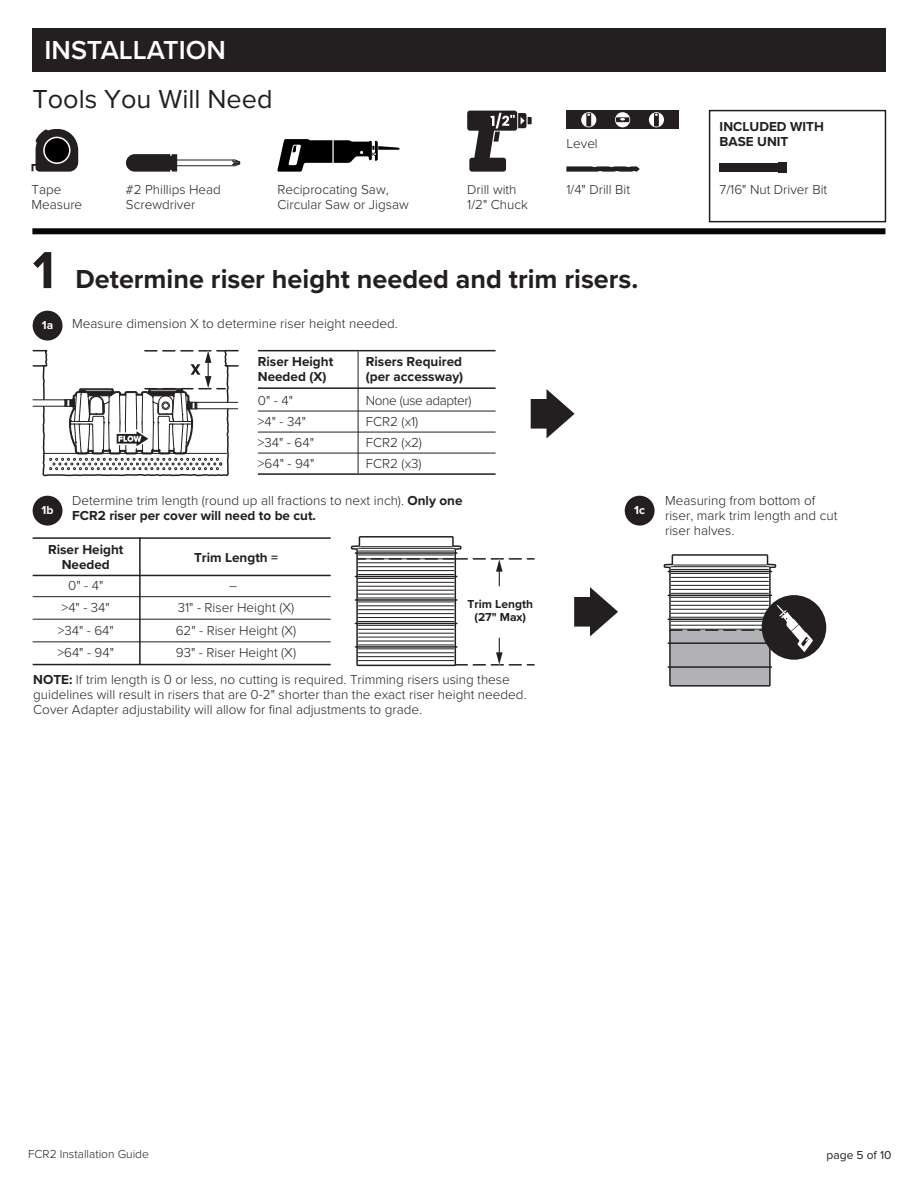
<style>
.page{position:relative;width:918px;height:1188px;background:#fff}
.page>*{position:absolute;margin:0;border:0;box-sizing:border-box;transform-origin:0 0}
.t1{font:700 27px "Proxima Nova";color:#231f20}
.t2{font:27px "Proxima Nova";color:#231f20}
.t3{font:600 27px "Proxima Nova";color:#fff}
.t4{font:300 13.5px/15px "Proxima Nova";color:#231f20}
.t5{font:700 13.5px/15px "Proxima Nova";color:#231f20;text-align:center}
.t6{font:300 13.5px "Proxima Nova";letter-spacing:-.025em;color:#231f20}
.t7{font:300 12px "Proxima Nova";color:#231f20}
.t8{font:700 12px/13.5px "Proxima Nova";color:#231f20;text-align:center}
.t9{font:12px "Proxima Nova";color:#231f20}
.t10{font:700 12px "Proxima Nova";color:#fff}
.s1{font-size:54px}
.s2{font-weight:700}
</style>
<div class="page">
<div style="left:32px;top:29px;width:853px;height:43px;background:#231f20"></div>
<div style="left:32px;top:228px;width:853px;height:6px;background:#050504"></div>
<svg style="left:531px;top:389px;width:44px;height:49px"></svg>
<svg style="left:574px;top:587px;width:44px;height:49px"></svg>
<div style="left:33px;top:496px;width:29px;height:30px;background:#231f20;border-radius:50%"></div>
<div style="left:33px;top:311px;width:29px;height:30px;background:#231f20;border-radius:50%"></div>
<svg style="left:32px;top:349px;width:207px;height:128px"></svg>
<svg style="left:32px;top:400px;width:33px;height:6px"></svg>
<div style="left:197px;top:402px;width:41px;height:7px;background:#fff;border:1px solid #231f20"></div>
<hr style="left:258px;top:387px;width:238px;height:2px;background:#231f20">
<hr style="left:258px;top:350px;width:238px;height:1px;background:#231f20">
<hr style="left:258px;top:411px;width:238px;height:1px;background:#231f20">
<hr style="left:258px;top:432px;width:238px;height:1px;background:#231f20">
<hr style="left:258px;top:453px;width:238px;height:1px;background:#231f20">
<hr style="left:258px;top:473px;width:238px;height:2px;background:#231f20">
<hr style="left:358px;top:351px;width:1px;height:122px;background:#231f20">
<svg style="left:351px;top:536px;width:183px;height:130px"></svg>
<div style="left:625px;top:496px;width:30px;height:30px;background:#231f20;border-radius:50%"></div>
<div style="left:762px;top:595px;width:64px;height:65px;background:#231f20;border-radius:50%"></div>
<svg style="left:664px;top:554px;width:149px;height:133px"></svg>
<hr style="left:33px;top:537px;width:298px;height:2px;background:#231f20">
<hr style="left:33px;top:575px;width:298px;height:1px;background:#231f20">
<hr style="left:33px;top:596px;width:298px;height:1px;background:#231f20">
<hr style="left:33px;top:619px;width:298px;height:1px;background:#231f20">
<hr style="left:33px;top:642px;width:298px;height:1px;background:#231f20">
<hr style="left:33px;top:664px;width:298px;height:1px;background:#231f20">
<hr style="left:139px;top:538px;width:2px;height:126px;background:#231f20">
<svg style="left:126px;top:154px;width:114px;height:18px"></svg>
<svg style="left:277px;top:139px;width:123px;height:33px"></svg>
<svg style="left:32px;top:129px;width:46px;height:43px"></svg>
<svg style="left:467px;top:111px;width:65px;height:61px"></svg>
<div style="left:720px;top:164px;width:62px;height:8px;background:#231f20"></div>
<div style="left:779px;top:163px;width:8px;height:10px;background:#231f20"></div>
<div style="left:709px;top:110px;width:177px;height:112px;border:2px solid #231f20"></div>
<svg style="left:566px;top:166px;width:74px;height:6px"></svg>
<div style="left:566px;top:111px;width:113px;height:18px;background:#231f20"></div>
<svg style="left:615px;top:112px;width:15px;height:15px"></svg>
<svg style="left:616px;top:117px;width:13px;height:5px"></svg>
<div style="left:649px;top:112px;width:15px;height:15px;background:#fff;border-radius:50%"></div>
<svg style="left:654px;top:113px;width:5px;height:14px"></svg>
<svg style="left:581px;top:112px;width:15px;height:15px"></svg>
<svg style="left:586px;top:113px;width:5px;height:14px"></svg>
<h1 class="t3" style="left:45px;top:30px;width:183px">INSTALLATION</h1>
<h1 class="t2" style="left:32px;top:78px;width:242px">Tools You Will Need</h1>
<p class="t4" style="left:566px;top:135px;width:33px">Level</p>
<p class="t4" style="left:32px;top:182px;width:52px">Tape<br>Measure</p>
<p class="t4" style="left:277px;top:182px;width:133px">Reciprocating Saw,<br>Circular Saw or Jigsaw</p>
<p class="t4" style="left:467px;top:182px;width:62px">Drill with<br>1/2" Chuck</p>
<p class="t4" style="left:566px;top:182px;width:65px">1/4" Drill Bit</p>
<p class="t4" style="left:126px;top:182px;width:96px">#2 Phillips Head<br>Screwdriver</p>
<h1 class="t1" style="left:33px;top:259px;width:607px"><span class="s1">1</span> Determine riser height needed and trim risers.</h1>
<p class="t10" style="left:42px;top:316px;width:13px">1a</p>
<p class="t4" style="left:72px;top:315px;width:327px">Measure dimension X to determine riser height needed.</p>
<p class="t5" style="left:258px;top:353px;width:77px">Riser Height</p>
<p class="t5" style="left:366px;top:353px;width:98px">Risers Required</p>
<p class="t5" style="left:258px;top:368px;width:70px">Needed (X)</p>
<p class="t5" style="left:366px;top:368px;width:99px">(per accessway)</p>
<p class="t4" style="left:258px;top:392px;width:37px">0" - 4"</p>
<p class="t6" style="left:366px;top:390px;width:107px">None (use adapter)</p>
<p class="t4" style="left:258px;top:413px;width:50px">&gt;4" - 34"</p>
<p class="t4" style="left:366px;top:413px;width:54px">FCR2 (x1)</p>
<p class="t4" style="left:258px;top:434px;width:58px">&gt;34" - 64"</p>
<p class="t4" style="left:366px;top:434px;width:58px">FCR2 (x2)</p>
<p class="t4" style="left:258px;top:455px;width:58px">&gt;64" - 94"</p>
<p class="t4" style="left:366px;top:455px;width:57px">FCR2 (x3)</p>
<p class="t10" style="left:42px;top:501px;width:13px">1b</p>
<p class="t4" style="left:72px;top:492px;width:392px">Determine trim length (round up all fractions to next inch). <span class="s2">Only one<br>FCR2 riser per cover will need to be cut.</span></p>
<p class="t5" style="left:48px;top:542px;width:77px">Riser Height<br>Needed</p>
<p class="t5" style="left:194px;top:550px;width:85px">Trim Length =</p>
<p class="t4" style="left:62px;top:599px;width:50px">&gt;4" - 34"</p>
<p class="t4" style="left:68px;top:577px;width:37px">0" - 4"</p>
<p class="t4" style="left:58px;top:622px;width:58px">&gt;34" - 64"</p>
<p class="t4" style="left:176px;top:574px;width:122px;line-height:22.2px;text-align:center">–<br>31" - Riser Height (X)<br>62" - Riser Height (X)</p>
<p class="t4" style="left:57px;top:644px;width:58px">&gt;64" - 94"</p>
<p class="t4" style="left:176px;top:644px;width:122px">93" - Riser Height (X)</p>
<p class="t8" style="left:468px;top:597px;width:67px">Trim Length (27" Max)</p>
<p class="t4" style="left:33px;top:672px;width:495px"><span class="s2">NOTE:</span> If trim length is 0 or less, no cutting is required. Trimming risers using these guidelines will result in risers that are 0-2" shorter than the exact riser height needed.<br>Cover Adapter adjustability will allow for final adjustments to grade.</p>
<p class="t10" style="left:634px;top:501px;width:12px">1c</p>
<p class="t5" style="left:720px;top:118px;width:106px;text-align:left">INCLUDED WITH<br>BASE UNIT</p>
<p class="t4" style="left:720px;top:182px;width:109px">7/16" Nut Driver Bit</p>
<p class="t4" style="left:665px;top:492px;width:174px">Measuring from bottom of riser, mark trim length and cut riser halves.</p>
<p class="t7" style="left:28px;top:1145px;width:122px">FCR2 Installation Guide</p>
<p class="t9" style="left:827px;top:1147px;width:66px">page 5 of 10</p>
</div>
